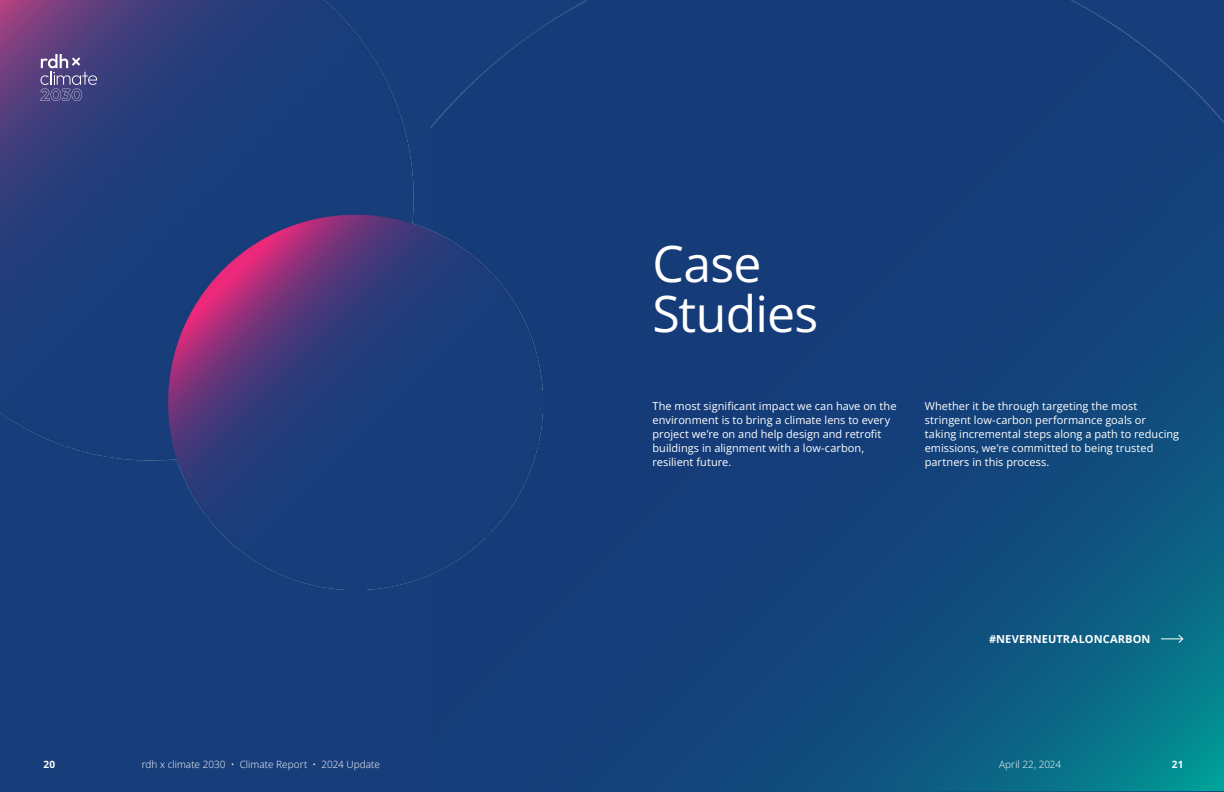
<style>
.page{position:relative;width:1224px;height:792px;background:#173d7a}
.page>*{position:absolute;margin:0;border:0;box-sizing:border-box;transform-origin:0 0}
.t1{font:50px/50px "Open Sans";letter-spacing:-.015em;color:#fff}
.t2{font:11px/14px "Open Sans";color:#fff}
.t3{font:700 11px "Open Sans";letter-spacing:.01em;color:#fff}
.t4{font:300 10px "Open Sans";letter-spacing:.005em;color:#fff}
.t5{font:700 10px "Open Sans";color:#fff}
</style>
<div class="page">
<img style="left:543px;top:0;width:681px;height:792px">
<img style="left:0;top:0;width:543px;height:589px">
<svg style="left:1161px;top:634px;width:23px;height:10px"></svg>
<svg style="left:40px;top:54px;width:57px;height:47px;background:#645d91"></svg>
<h1 class="t1" style="left:652px;top:238px;width:167px">Case<br>Studies</h1>
<p class="t2" style="left:652px;top:399px;width:246px">The most significant impact we can have on the environment is to bring a climate lens to every project we’re on and help design and retrofit buildings in alignment with a low-carbon, resilient future.</p>
<p class="t2" style="left:925px;top:399px;width:256px">Whether it be through targeting the most stringent low-carbon performance goals or taking incremental steps along a path to reducing emissions, we’re committed to being trusted partners in this process.</p>
<p class="t3" style="left:989px;top:632px;width:163px">#NEVERNEUTRALONCARBON</p>
<p class="t5" style="left:43px;top:758px;width:13px">20</p>
<p class="t4" style="left:142px;top:758px;width:240px">rdh x climate 2030 • Climate Report • 2024 Update</p>
<p class="t4" style="left:999px;top:758px;width:64px">April 22, 2024</p>
<p class="t5" style="left:1172px;top:758px;width:13px">21</p>
</div>
